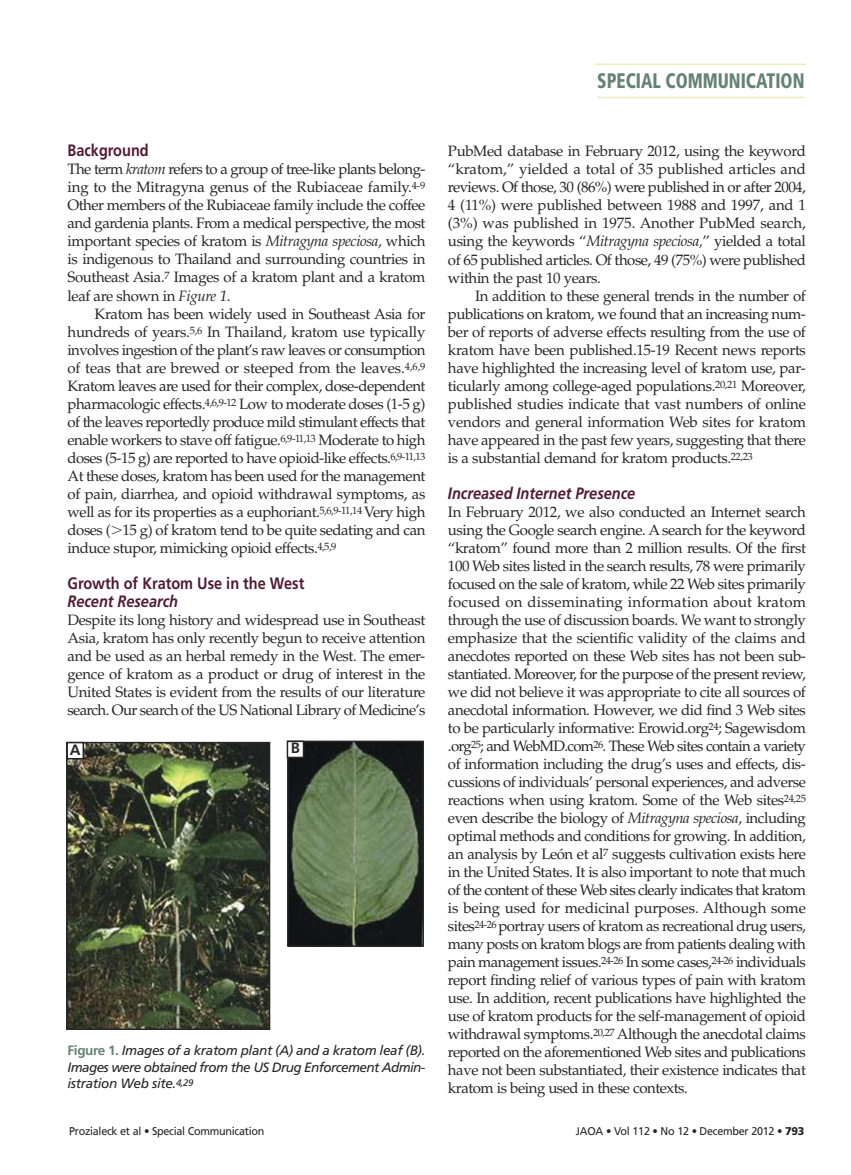
<style>
.page{position:relative;width:851px;height:1175px;background:#fff}
.page>*{position:absolute;margin:0;border:0;box-sizing:border-box;transform-origin:0 0}
.t1{font:900 condensed 21px "Frutiger";color:#658373;scale:.84 1}
.t2{font:italic 700 16.5px "Frutiger LT Std";color:#511c36;scale:.88 1}
.t3{font:700 16.5px "Frutiger LT Std";color:#511c36;scale:.88 1}
.t4{font:15px/18px "Palatino LT Std";letter-spacing:-.03em;color:#272627;text-align:justify}
.t5{font:700 15px "Frutiger";color:#272627}
.t6{font:italic 13.5px/16.5px "Frutiger LT Std";letter-spacing:-.045em;color:#272627;text-align:justify}
.t7{font:11.25px "Frutiger LT Std";letter-spacing:-.025em;color:#272627;scale:.96 1}
.s1{font-style:italic}
.s2{font-family:"Universal Std Greekw Math Pi"}
.s3{font-family:"Frutiger";font-weight:700;font-style:normal;color:#658373}
.s4{font-family:"Frutiger";font-weight:900}
</style>
<div class="page">
<hr style="left:597px;top:97px;width:207px;height:1px;background:#ede9c1">
<hr style="left:595px;top:64px;width:210px;height:1px;background:#ede9c1">
<img style="left:69px;top:745px;width:198px;height:282px">
<div style="left:66px;top:742px;width:204px;height:288px;border:2px solid #272627"></div>
<img style="left:290px;top:743px;width:131px;height:200px">
<div style="left:287px;top:740px;width:137px;height:206px;border:2px solid #272627"></div>
<div style="left:67px;top:742px;width:16px;height:16px;background:#fff"></div>
<div style="left:66px;top:742px;width:18px;height:17px;border:2px solid #272627"></div>
<div style="left:287px;top:741px;width:16px;height:16px;background:#fff"></div>
<div style="left:287px;top:740px;width:17px;height:18px;border:2px solid #272627"></div>
<h1 class="t1" style="left:597px;top:72px;width:248px">SPECIAL COMMUNICATION</h1>
<p class="t3" style="left:67px;top:144px;width:94px">Background</p>
<p class="t4" style="left:67px;top:162px;width:359px">The term <span class="s1">kratom</span> refers to a group of tree-like plants belong&shy;ing to the Mitragyna genus of the Rubiaceae family.<sup>4-9<br></sup>Other members of the Rubiaceae family include the coffee and gardenia plants. From a medical perspective, the most important species of kratom is <span class="s1">Mitragyna speciosa</span>, which is indigenous to Thailand and surrounding countries in Southeast Asia.<sup>7</sup> Images of a kratom plant and a kratom leaf are shown in <span class="s1">Figure 1</span>.</p>
<p class="t4" style="left:67px;top:306px;width:359px;text-indent:27px">Kratom has been widely used in Southeast Asia for hundreds of years.<sup>5,6</sup> In Thailand, kratom use typically involves ingestion of the plant’s raw leaves or consumption of teas that are brewed or steeped from the leaves.<sup>4,6,9<br></sup>Kratom leaves are used for their complex, dose-dependent pharmacologic effects.<sup>4,6,9-12</sup> Low to moderate doses (1-5 g) of the leaves reportedly produce mild stimulant effects that enable workers to stave off fatigue.<sup>6,9-11,13</sup> Moderate to high doses (5-15 g) are reported to have opioid-like effects.<sup>6,9-11,13<br></sup>At these doses, kratom has been used for the management of pain, diarrhea, and opioid withdrawal symptoms, as well as for its properties as a euphoriant.<sup>5,6,9-11,14</sup> Very high doses (<span class="s2">&gt;</span>15 g) of kratom tend to be quite sedating and can induce stupor, mimicking opioid effects.<sup>4,5,9</sup></p>
<p class="t3" style="left:67px;top:576px;width:270px">Growth of Kratom Use in the West</p>
<p class="t2" style="left:67px;top:594px;width:127px">Recent Research</p>
<p class="t4" style="left:67px;top:612px;width:359px">Despite its long history and widespread use in Southeast Asia, kratom has only recently begun to receive attention and be used as an herbal remedy in the West. The emer&shy;gence of kratom as a product or drug of interest in the United States is evident from the results of our literature search. Our search of the US National Library of Medicine’s</p>
<p class="t5" style="left:70px;top:743px;width:12px">A</p>
<p class="t5" style="left:291px;top:742px;width:11px">B</p>
<p class="t6" style="left:68px;top:1043px;width:359px"><span class="s3">Figure 1.</span> Images of a kratom plant (A) and a kratom leaf (B).<br>Images were obtained from the US Drug Enforcement Admin&shy;istration Web site.<sup>4,29</sup></p>
<p class="t4" style="left:448px;top:144px;width:359px">PubMed database in February 2012, using the keyword “kratom,” yielded a total of 35 published articles and reviews. Of those, 30 (86%) were published in or after 2004, 4 (11%) were published between 1988 and 1997, and 1 (3%) was published in 1975. Another PubMed search, using the keywords “<span class="s1">Mitragyna speciosa,</span>” yielded a total of 65 published articles. Of those, 49 (75%) were published within the past 10 years.</p>
<p class="t4" style="left:448px;top:288px;width:359px;text-indent:27px">In addition to these general trends in the number of publications on kratom, we found that an increasing num&shy;ber of reports of adverse effects resulting from the use of kratom have been published.15-19 Recent news reports have highlighted the increasing level of kratom use, par&shy;ticularly among college-aged populations.<sup>20,21</sup> Moreover, published studies indicate that vast numbers of online vendors and general information Web sites for kratom have appeared in the past few years, suggesting that there is a substantial demand for kratom products.<sup>22,23</sup></p>
<p class="t2" style="left:448px;top:486px;width:214px">Increased Internet Presence</p>
<p class="t4" style="left:448px;top:504px;width:359px">In February 2012, we also conducted an Internet search using the Google search engine. A search for the keyword “kratom” found more than 2 million results. Of the first 100 Web sites listed in the search results, 78 were primarily focused on the sale of kratom, while 22 Web sites primarily focused on disseminating information about kratom through the use of discussion boards. We want to strongly emphasize that the scientific validity of the claims and anecdotes reported on these Web sites has not been sub&shy;stantiated. Moreover, for the purpose of the present review, we did not believe it was appropriate to cite all sources of anecdotal information. However, we did find 3 Web sites to be particularly informative: Erowid.org<sup>24</sup>; Sagewisdom .org<sup>25</sup>; and WebMD.com<sup>26</sup>. These Web sites contain a variety of information including the drug’s uses and effects, dis&shy;cussions of individuals’ personal experiences, and adverse reactions when using kratom. Some of the Web sites<sup>24,25 </sup>even describe the biology of <span class="s1">Mitragyna speciosa</span>, including optimal methods and conditions for growing. In addition, an analysis by León et al<sup>7</sup> suggests cultivation exists here in the United States. It is also important to note that much of the content of these Web sites clearly indicates that kratom is being used for medicinal purposes. Although some sites<sup>24-26</sup> portray users of kratom as recreational drug users, many posts on kratom blogs are from patients dealing with pain management issues.<sup>24-26</sup> In some cases,<sup>24-26</sup> individuals report finding relief of various types of pain with kratom use. In addition, recent publications have highlighted the use of kratom products for the self-management of opioid withdrawal symptoms.<sup>20,27</sup> Although the anecdotal claims reported on the aforementioned Web sites and publications have not been substantiated, their existence indicates that kratom is being used in these contexts.</p>
<p class="t7" style="left:69px;top:1126px;width:205px">Prozialeck et al • Special Communication</p>
<p class="t7" style="left:576px;top:1126px;width:239px">JAOA • Vol 112 • No 12 • December 2012 • <span class="s4">793</span></p>
</div>
